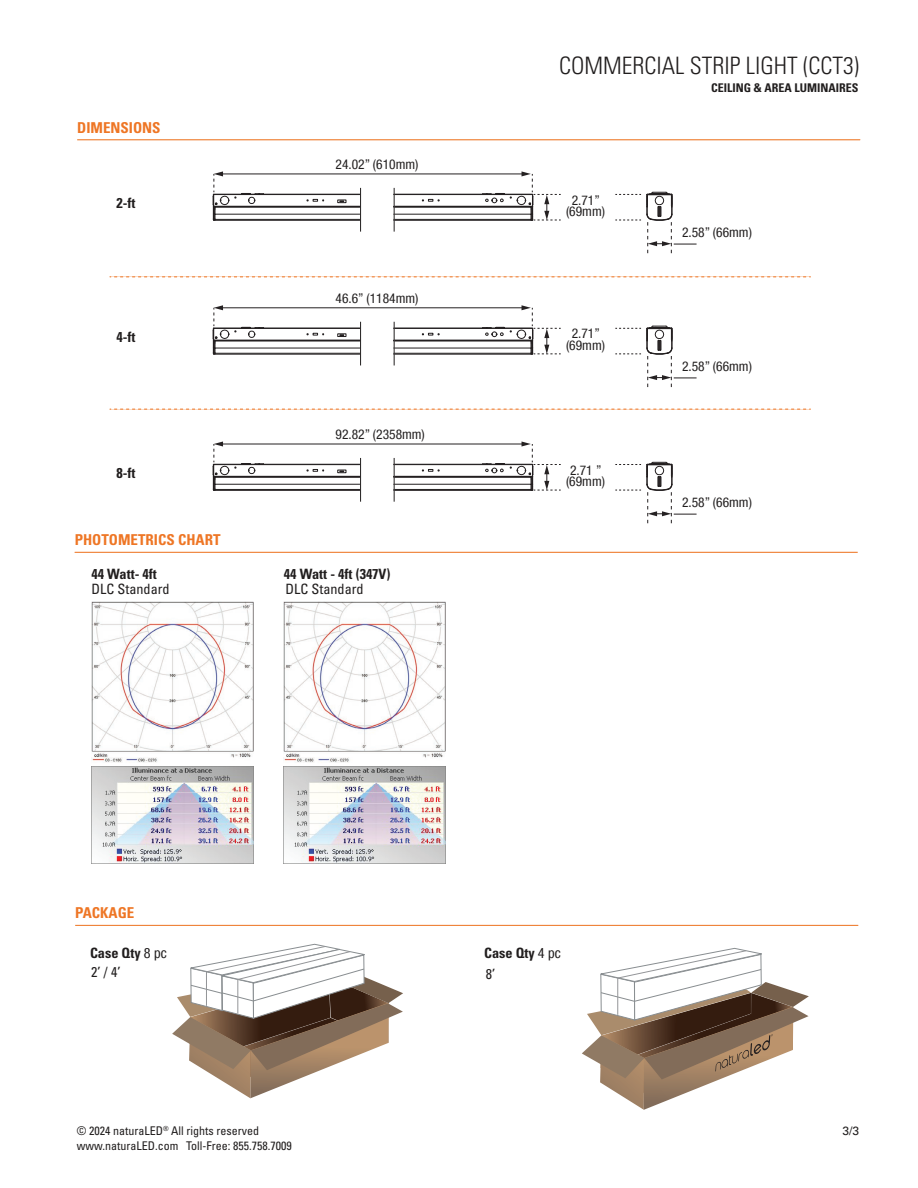
<style>
.page{position:relative;width:918px;height:1188px;background:#fff}
.page>*{position:absolute;margin:0;border:0;box-sizing:border-box;transform-origin:0 0}
.t1{font:300 condensed 24px "Univers";color:#211e1e}
.t2{font:700 condensed 15px "Univers";color:#ee7625}
.t3{font:700 condensed 14.25px/19.6px "Univers";color:#211e1e}
.t4{font:condensed 14.25px "Univers";color:#211e1e}
.t5{font:condensed 13.5px/11.9px "Helvetica Neue LT Com";color:#211e1e;text-align:center}
.t6{font:condensed 12px/15px "Univers";color:#211e1e}
.t7{font:700 condensed 12px "Univers";color:#211e1e}
.t8{font:12px "Univers";color:#211e1e}
.s1{font-family:"Helvetica Neue LT Com";font-weight:400}
.s2{font-weight:400}
</style>
<div class="page">
<hr style="left:77px;top:139px;width:783px;height:1px;background:#ee7625">
<hr style="left:75px;top:552px;width:783px;height:1px;background:#ee7625">
<hr style="left:75px;top:925px;width:783px;height:1px;background:#ee7625">
<svg style="left:110px;top:276px;width:701px;height:1px"></svg>
<svg style="left:110px;top:409px;width:701px;height:1px"></svg>
<hr style="left:221px;top:307px;width:302px;height:1px;background:#252122">
<svg style="left:615px;top:325px;width:82px;height:63px"></svg>
<svg style="left:213px;top:305px;width:147px;height:50px"></svg>
<svg style="left:393px;top:305px;width:168px;height:50px"></svg>
<hr style="left:360px;top:322px;width:1px;height:43px;background:#211e1e">
<hr style="left:394px;top:322px;width:1px;height:43px;background:#211e1e">
<hr style="left:221px;top:174px;width:302px;height:1px;background:#252122">
<svg style="left:615px;top:192px;width:82px;height:62px"></svg>
<svg style="left:213px;top:171px;width:147px;height:50px"></svg>
<svg style="left:393px;top:171px;width:168px;height:50px"></svg>
<hr style="left:360px;top:188px;width:1px;height:44px;background:#211e1e">
<hr style="left:394px;top:188px;width:1px;height:44px;background:#211e1e">
<hr style="left:221px;top:444px;width:302px;height:1px;background:#252122">
<svg style="left:615px;top:462px;width:82px;height:62px"></svg>
<svg style="left:213px;top:441px;width:147px;height:50px"></svg>
<svg style="left:393px;top:441px;width:168px;height:50px"></svg>
<hr style="left:360px;top:458px;width:1px;height:44px;background:#211e1e">
<hr style="left:394px;top:458px;width:1px;height:44px;background:#211e1e">
<svg style="left:582px;top:947px;width:227px;height:163px"></svg>
<svg style="left:172px;top:943px;width:231px;height:155px"></svg>
<img style="left:91px;top:601px;width:162px;height:162px">
<img style="left:284px;top:601px;width:162px;height:162px">
<img style="left:91px;top:767px;width:162px;height:97px">
<img style="left:284px;top:767px;width:162px;height:97px">
<p class="t2" style="left:77px;top:118px;width:85px">DIMENSIONS</p>
<p class="t3" style="left:116px;top:193px;width:20px">2-ft</p>
<p class="t3" style="left:116px;top:327px;width:20px">4-ft</p>
<p class="t3" style="left:116px;top:463px;width:20px">8-ft</p>
<p class="t2" style="left:75px;top:530px;width:147px">PHOTOMETRICS CHART</p>
<p class="t3" style="left:91px;top:564px;width:67px">44 Watt- 4ft</p>
<p class="t4" style="left:91px;top:580px;width:80px">DLC Standard</p>
<p class="t5" style="left:336px;top:158px;width:84px">24.02” (610mm)</p>
<p class="t5" style="left:336px;top:292px;width:84px">46.6” (1184mm)</p>
<p class="t5" style="left:336px;top:428px;width:91px">92.82” (2358mm)</p>
<p class="t3" style="left:284px;top:564px;width:108px">44 Watt - 4ft (347V)</p>
<p class="t4" style="left:285px;top:580px;width:80px">DLC Standard</p>
<h1 class="t1" style="left:559px;top:51px;width:301px">COMMERCIAL STRIP LIGHT (CCT3)</h1>
<p class="t5" style="left:566px;top:194px;width:40px">2.71” (69mm)</p>
<p class="t5" style="left:566px;top:328px;width:40px">2.71” (69mm)</p>
<p class="t5" style="left:566px;top:464px;width:40px;text-align:left">2.71 ” (69mm)</p>
<p class="t7" style="left:711px;top:80px;width:149px">CEILING &amp; AREA LUMINAIRES</p>
<p class="t5" style="left:682px;top:226px;width:71px">2.58” (66mm)</p>
<p class="t5" style="left:682px;top:360px;width:71px">2.58” (66mm)</p>
<p class="t5" style="left:682px;top:496px;width:71px">2.58” (66mm)</p>
<p class="t2" style="left:75px;top:904px;width:61px">PACKAGE</p>
<p class="t3" style="left:90px;top:943px;width:78px">Case Qty <span class="s1">8 pc<br></span><span class="s2">2’ / 4’</span></p>
<p class="t6" style="left:77px;top:1123px;width:217px">© 2024 naturaLED<sup>®</sup> All rights reserved www.naturaLED.com Toll-Free: 855.758.7009</p>
<p class="t3" style="left:484px;top:943px;width:78px">Case Qty <span class="s1">4 pc</span></p>
<p class="t4" style="left:486px;top:965px;width:11px">8’</p>
<p class="t8" style="left:843px;top:1123px;width:18px">3/3</p>
</div>
